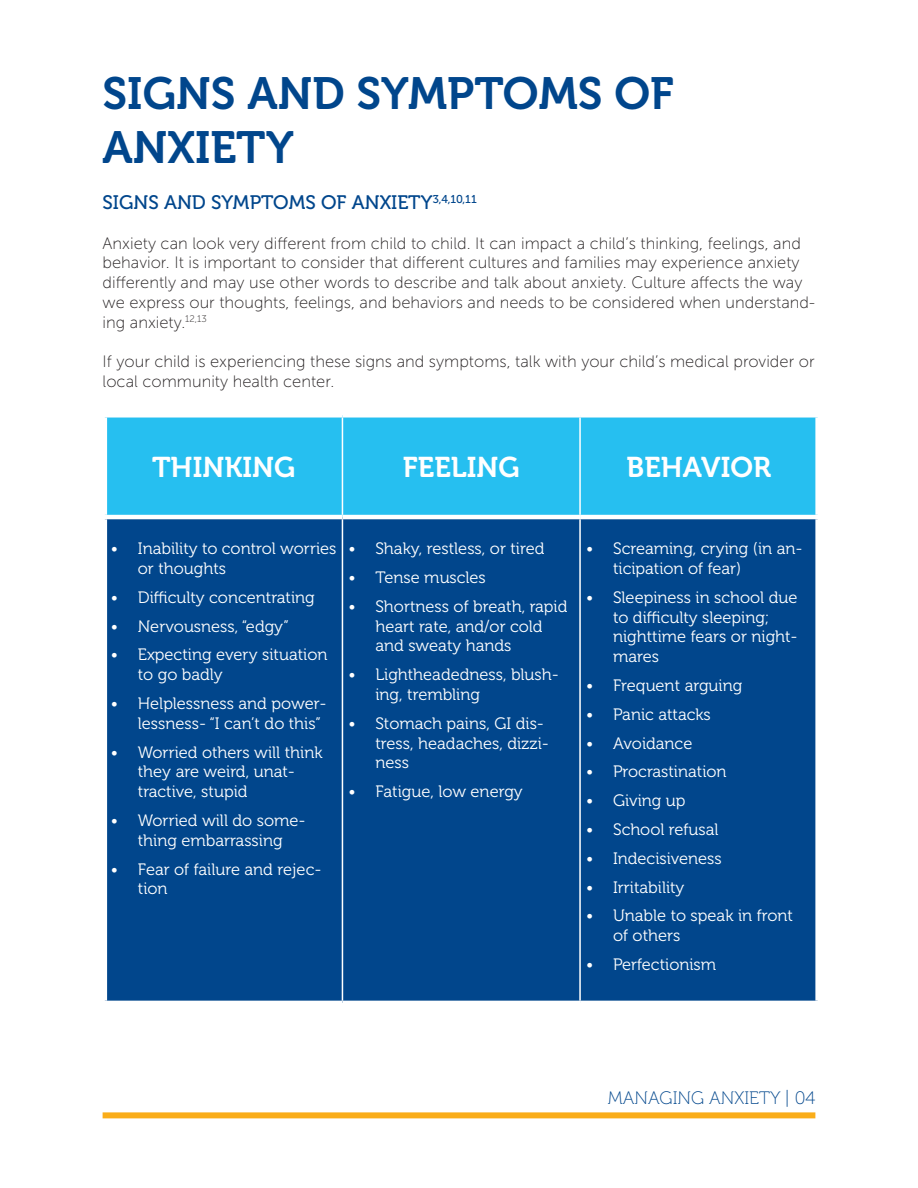
<style>
.page{position:relative;width:918px;height:1188px;background:#fff}
.page>*{position:absolute;margin:0;border:0;box-sizing:border-box;transform-origin:0 0}
.MAIN_TITLE{font:45px "Museo 700";color:#01468c}
.t1{font:28.5px "Museo 700";color:#fff}
.t2{font:19.5px "Museo 500";color:#01468c}
.t3{font:18px "Museo 100";color:#01468c}
.t4{font:16.5px/19.8px "Museo 300";color:#fff}
.t5{font:16.5px/19.8px "Museo Sans 100";color:#231f20}
</style>
<div class="page">
<div style="left:103px;top:1112px;width:712px;height:6px;background:#faad19"></div>
<div style="left:107px;top:418px;width:708px;height:97px;background:#26bff0"></div>
<div style="left:107px;top:519px;width:708px;height:482px;background:#01468c"></div>
<hr style="left:579px;top:418px;width:2px;height:97px;background:#fff">
<hr style="left:342px;top:418px;width:1px;height:97px;background:#fff">
<hr style="left:342px;top:519px;width:1px;height:482px;background:#fff">
<hr style="left:579px;top:519px;width:2px;height:482px;background:#fff">
<p class="MAIN_TITLE" style="left:103px;top:69px;width:573px">SIGNS AND SYMPTOMS OF</p>
<p class="MAIN_TITLE" style="left:103px;top:123px;width:193px">ANXIETY</p>
<p class="t2" style="left:103px;top:192px;width:376px">SIGNS AND SYMPTOMS OF ANXIETY<sup>3,4,10,11</sup></p>
<p class="t5" style="left:103px;top:233px;width:714px">Anxiety can look very different from child to child. It can impact a child’s thinking, feelings, and behavior. It is important to consider that different cultures and families may experience anxiety differently and may use other words to describe and talk about anxiety. Culture affects the way we express our thoughts, feelings, and behaviors and needs to be considered when understand&shy;ing anxiety.<sup>12,13</sup></p>
<p class="t5" style="left:103px;top:352px;width:714px">If your child is experiencing these signs and symptoms, talk with your child’s medical provider or local community health center.</p>
<p class="t1" style="left:152px;top:451px;width:145px">THINKING</p>
<p class="t1" style="left:403px;top:451px;width:118px">FEELING</p>
<p class="t1" style="left:627px;top:451px;width:146px">BEHAVIOR</p>
<p class="t4" style="left:138px;top:539px;width:200px;text-indent:-27px">• Inability to control worries or thoughts</p>
<p class="t4" style="left:111px;top:587px;width:205px">• Difficulty concentrating</p>
<p class="t4" style="left:111px;top:616px;width:180px">• Nervousness, “edgy”</p>
<p class="t4" style="left:138px;top:645px;width:191px;text-indent:-27px">• Expecting every situation to go badly</p>
<p class="t4" style="left:138px;top:694px;width:190px;text-indent:-27px">• Helplessness and power&shy;lessness- “I can’t do this”</p>
<p class="t4" style="left:138px;top:742px;width:186px;text-indent:-27px">• Worried others will think they are weird, unat&shy;tractive, stupid</p>
<p class="t4" style="left:111px;top:811px;width:196px;text-align:center">• Worried will do some&shy;thing embarrassing</p>
<p class="t4" style="left:138px;top:859px;width:185px;text-indent:-27px">• Fear of failure and rejec&shy;tion</p>
<p class="t4" style="left:348px;top:539px;width:198px">• Shaky, restless, or tired</p>
<p class="t4" style="left:348px;top:568px;width:139px">• Tense muscles</p>
<p class="t4" style="left:375px;top:596px;width:193px;text-indent:-27px">• Shortness of breath, rapid heart rate, and/or cold and sweaty hands</p>
<p class="t4" style="left:375px;top:665px;width:185px;text-indent:-27px">• Lightheadedness, blush&shy;ing, trembling</p>
<p class="t4" style="left:375px;top:713px;width:175px;text-indent:-27px">• Stomach pains, GI dis&shy;tress, headaches, dizzi&shy;ness</p>
<p class="t4" style="left:348px;top:782px;width:176px">• Fatigue, low energy</p>
<p class="t4" style="left:613px;top:539px;width:191px;text-indent:-27px">• Screaming, crying (in an&shy;ticipation of fear)</p>
<p class="t4" style="left:613px;top:587px;width:186px;text-indent:-27px">• Sleepiness in school due to difficulty sleeping; nighttime fears or night&shy;mares</p>
<p class="t4" style="left:586px;top:676px;width:158px">• Frequent arguing</p>
<p class="t4" style="left:586px;top:704px;width:126px">• Panic attacks</p>
<p class="t4" style="left:586px;top:733px;width:108px">• Avoidance</p>
<p class="t4" style="left:586px;top:762px;width:142px">• Procrastination</p>
<p class="t4" style="left:586px;top:791px;width:101px">• Giving up</p>
<p class="t4" style="left:586px;top:820px;width:134px">• School refusal</p>
<p class="t4" style="left:586px;top:848px;width:137px">• Indecisiveness</p>
<p class="t4" style="left:586px;top:877px;width:100px">• Irritability</p>
<p class="t4" style="left:613px;top:906px;width:181px;text-indent:-27px">• Unable to speak in front of others</p>
<p class="t4" style="left:586px;top:955px;width:132px">• Perfectionism</p>
<p class="t3" style="left:608px;top:1088px;width:209px">MANAGING ANXIETY | 04</p>
</div>
